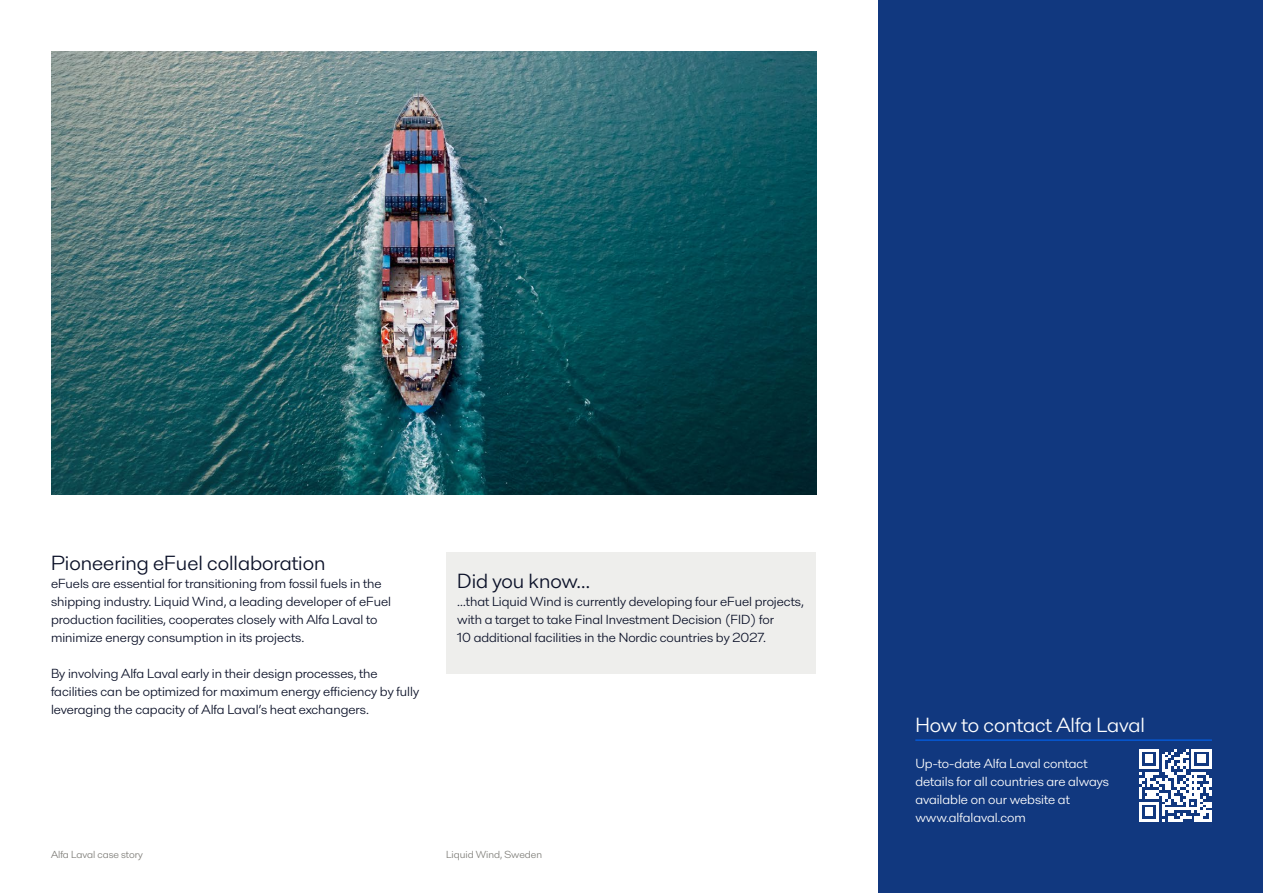
<style>
.page{position:relative;width:1263px;height:893px;background:#fff}
.page>*{position:absolute;margin:0;border:0;box-sizing:border-box;transform-origin:0 0}
.Subheadline___Quote_14_16{font:21px "Alfa Laval";color:#0b1128}
.Contact_headline_w_stroke{font:21px "Alfa Laval";color:#fff}
.Body_copy{font:13.5px/18px "Alfa Laval";color:#0b1128}
.Body_copy-2{font:13.5px/18px "Alfa Laval";color:#fff}
.t1{font:10.5px "Alfa Laval";color:#7f7e79}
</style>
<div class="page">
<div style="left:446px;top:552px;width:370px;height:122px;background:#eeeeec"></div>
<img style="left:51px;top:51px;width:765px;height:444px">
<div style="left:879px;top:0;width:384px;height:893px;background:#11387f"></div>
<svg style="left:1139px;top:749px;width:73px;height:73px"></svg>
<hr style="left:915px;top:740px;width:297px;height:1px;background:#0068ff">
<p class="Subheadline___Quote_14_16" style="left:51px;top:547px;width:276px">Pioneering eFuel collaboration</p>
<p class="Body_copy" style="left:51px;top:573px;width:342px">eFuels are essential for transitioning from fossil fuels in the shipping industry. Liquid Wind, a leading developer of eFuel production facilities, cooperates closely with Alfa Laval to minimize energy consumption in its projects.</p>
<p class="Body_copy" style="left:51px;top:663px;width:370px">By involving Alfa Laval early in their design processes, the facilities can be optimized for maximum energy efficiency by fully leveraging the capacity of Alfa Laval’s heat exchangers.</p>
<p class="Subheadline___Quote_14_16" style="left:457px;top:565px;width:135px">Did you know…</p>
<p class="Body_copy" style="left:457px;top:591px;width:348px">…that Liquid Wind is currently developing four eFuel projects, with a target to take Final Investment Decision (FID) for<br>10 additional facilities in the Nordic countries by 2027.</p>
<p class="t1" style="left:51px;top:847px;width:93px">Alfa Laval case story</p>
<p class="t1" style="left:446px;top:847px;width:98px">Liquid Wind, Sweden</p>
<p class="Contact_headline_w_stroke" style="left:915px;top:709px;width:231px">How to contact Alfa Laval</p>
<p class="Body_copy-2" style="left:915px;top:753px;width:195px">Up-to-date Alfa Laval contact details for all countries are always available on our website at www.alfalaval.com</p>
</div>
